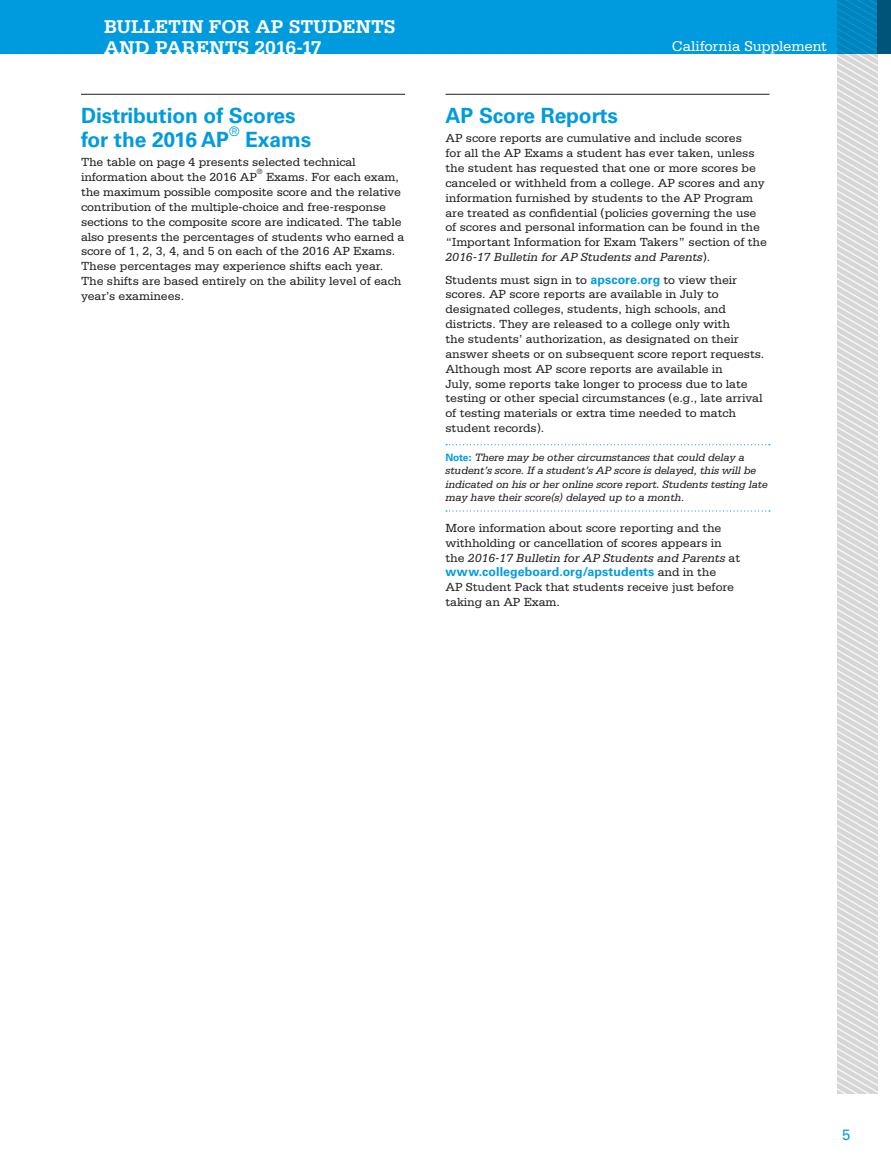
<style>
.page{position:relative;width:891px;height:1175px;background:#fff}
.page>*{position:absolute;margin:0;border:0;box-sizing:border-box;transform-origin:0 0}
.t1{font:700 21px/24px "Univers LT Std";letter-spacing:-.005em;color:#009bde}
.t2{font:700 19.5px/21px "Serifa Std";color:#fff}
.t3{font:15px "Serifa Std";letter-spacing:-.015em;color:#fff}
.t4{font:15px "Univers LT Std";color:#009bde}
.t5{font:300 13.05px "Univers LT Std";color:#009bde}
.Std_Txt{font:12.3px/14.9px "Serifa Std";letter-spacing:-.005em;color:#231f20}
.Note{font:italic 11.25px/13.5px "Serifa Std";letter-spacing:-.01em;color:#231f20}
.Std_Txt-2{font:300 7.2px "Univers LT Std";color:#231f20}
.s1{font-style:italic}
.s2{font-family:"Univers LT Std";font-weight:700;color:#009bde}
.s3{font-family:"Univers LT Std";font-weight:700;font-style:normal;font-size:10.2px;color:#009bde}
.s4{font-family:"Univers LT Std";font-weight:900;font-style:normal;font-size:10.2px;color:#009bde}
</style>
<div class="page">
<div style="left:0;top:0;width:891px;height:54px;background:#009bde"></div>
<svg style="left:837px;top:0;width:41px;height:1094px"></svg>
<div style="left:878px;top:0;width:13px;height:54px;background:#005379"></div>
<hr style="left:81px;top:94px;width:324px;height:1px;background:#231f20">
<hr style="left:446px;top:94px;width:324px;height:1px;background:#231f20">
<svg style="left:446px;top:444px;width:324px;height:1px"></svg>
<svg style="left:446px;top:510px;width:324px;height:1px"></svg>
<h2 class="t2" style="left:104px;top:16px;width:293px">BULLETIN FOR AP STUDENTS<br>AND PARENTS 2016-17</h2>
<h2 class="t1" style="left:81px;top:104px;width:216px">Distribution of Scores for the 2016 AP</h2>
<h2 class="t5" style="left:229px;top:124px;width:12px">®</h2>
<h2 class="t1" style="left:245px;top:128px;width:68px">Exams</h2>
<p class="Std_Txt" style="left:81px;top:155px;width:276px">The table on page 4 presents selected technical information about the 2016 AP</p>
<p class="Std_Txt-2" style="left:257px;top:167px;width:7px">®</p>
<p class="Std_Txt" style="left:81px;top:170px;width:325px;text-indent:185px">Exams. For each exam, the maximum possible composite score and the relative contribution of the multiple-choice and free-response sections to the composite score are indicated. The table also presents the percentages of students who earned a score of 1, 2, 3, 4, and 5 on each of the 2016 AP Exams.<br>These percentages may experience shifts each year.<br>The shifts are based entirely on the ability level of each year’s examinees.</p>
<p class="t3" style="left:672px;top:38px;width:157px">California Supplement</p>
<h2 class="t1" style="left:446px;top:104px;width:174px">AP Score Reports</h2>
<p class="Std_Txt" style="left:446px;top:131px;width:323px">AP score reports are cumulative and include scores<br>for all the AP Exams a student has ever taken, unless the student has requested that one or more scores be canceled or withheld from a college. AP scores and any information furnished by students to the AP Program are treated as confidential (policies governing the use of scores and personal information can be found in the “Important Information for Exam Takers” section of the <span class="s1">2016-17 Bulletin for AP Students and Parents</span>).</p>
<p class="Std_Txt" style="left:446px;top:272px;width:320px">Students must sign in to <span class="s2">apscore.org</span> to view their scores. AP score reports are available in July to designated colleges, students, high schools, and districts. They are released to a college only with<br>the students’ authorization, as designated on their answer sheets or on subsequent score report requests.<br>Although most AP score reports are available in<br>July, some reports take longer to process due to late testing or other special circumstances (e.g., late arrival of testing materials or extra time needed to match student records).</p>
<p class="Note" style="left:446px;top:450px;width:324px"><span class="s3">Note</span><span class="s4">:</span> There may be other circumstances that could delay a student’s score. If a student’s AP score is delayed, this will be indicated on his or her online score report. Students testing late may have their score(s) delayed up to a month.</p>
<p class="Std_Txt" style="left:446px;top:520px;width:296px">More information about score reporting and the withholding or cancellation of scores appears in the <span class="s1">2016-17 Bulletin for AP Students and Parents</span> at <span class="s2">www.collegeboard.org/apstudents</span> and in the<br>AP Student Pack that students receive just before taking an AP Exam.</p>
<p class="t4" style="left:842px;top:1125px;width:10px">5</p>
</div>
